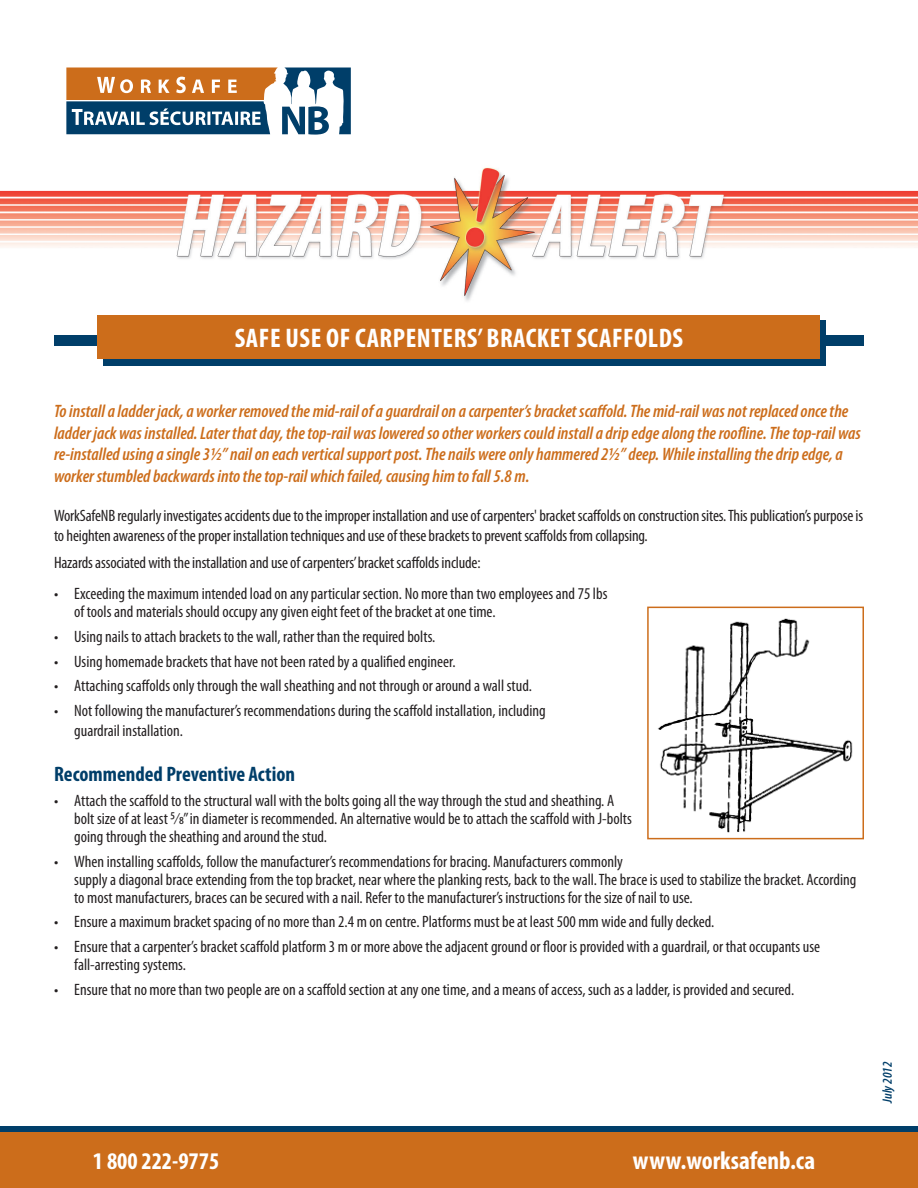
<style>
.page{position:relative;width:918px;height:1188px;background:#fff}
.page>*{position:absolute;margin:0;border:0;box-sizing:border-box;transform-origin:0 0}
.t1{font:700 condensed 27px "Myriad Pro";letter-spacing:.02em;color:#fff}
.t2{font:700 condensed 25.5px "Myriad Pro";color:#fff}
.t3{font:700 condensed 24px "Myriad Pro";color:#fff}
.t4{font:700 condensed 21px "Myriad Pro";color:#003e69}
.t5{font:italic 600 condensed 18px/21.6px "Myriad Pro";color:#cc6d1b}
.t6{font:condensed 16.5px/18px "Myriad Pro";color:#231f20}
.t7{font:italic 600 condensed 13.5px "Myriad Pro";color:#003e69}
.s1{font-size:18px}
</style>
<div class="page">
<div style="left:0;top:1126px;width:918px;height:20px;background:#003e69"></div>
<svg style="left:66px;top:68px;width:285px;height:67px"></svg>
<div style="left:0;top:1132px;width:918px;height:56px;background:#cc6d1b"></div>
<img style="left:0;top:167px;width:918px;height:134px">
<div style="left:54px;top:335px;width:810px;height:11px;background:#003e69"></div>
<div style="left:103px;top:321px;width:723px;height:45px;background:#003e69"></div>
<div style="left:98px;top:315px;width:722px;height:44px;background:#cc6d1b"></div>
<img style="left:657px;top:618px;width:196px;height:215px">
<div style="left:647px;top:607px;width:217px;height:232px;border:2px solid #cc6d1b"></div>
<h1 class="t1" style="left:235px;top:323px;width:449px">Safe Use of Carpenters’ Bracket Scaffolds</h1>
<p class="t5" style="left:54px;top:401px;width:809px">To install a ladder jack, a worker removed the mid-rail of a guardrail on a carpenter’s bracket scaffold. The mid-rail was not replaced once the ladder jack was installed. Later that day, the top-rail was lowered so other workers could install a drip edge along the roofline. The top-rail was re-installed using a single 3½” nail on each vertical support post. The nails were only hammered 2½” deep. While installing the drip edge, a worker stumbled backwards into the top-rail which failed, causing him to fall 5.8 m.</p>
<p class="t6" style="left:54px;top:506px;width:811px;line-height:19.8px">WorkSafeNB regularly investigates accidents due to the improper installation and use of carpenters' bracket scaffolds on construction sites. This publication’s purpose is to heighten awareness of the proper installation techniques and use of these brackets to prevent scaffolds from collapsing.</p>
<p class="t6" style="left:54px;top:554px;width:428px">Hazards associated with the installation and use of carpenters’ bracket scaffolds include:</p>
<p class="t6" style="left:74px;top:585px;width:535px;text-indent:-20px">• Exceeding the maximum intended load on any particular section. No more than two employees and 75 lbs of tools and materials should occupy any given eight feet of the bracket at one time.</p>
<p class="t6" style="left:54px;top:628px;width:383px">• Using nails to attach brackets to the wall, rather than the required bolts.</p>
<p class="t6" style="left:54px;top:653px;width:403px">• Using homemade brackets that have not been rated by a qualified engineer.</p>
<p class="t6" style="left:54px;top:677px;width:479px">• Attaching scaffolds only through the wall sheathing and not through or around a wall stud.</p>
<p class="t6" style="left:74px;top:701px;width:473px;line-height:19.8px;text-indent:-20px">• Not following the manufacturer’s recommendations during the scaffold installation, including guardrail installation.</p>
<p class="t4" style="left:54px;top:762px;width:243px">Recommended Preventive Action</p>
<p class="t6" style="left:74px;top:792px;width:559px;text-indent:-20px">• Attach the scaffold to the structural wall with the bolts going all the way through the stud and sheathing. A bolt size of at least <span class="s1">5</span>⁄<span class="s1">8</span>” in diameter is recommended. An alternative would be to attach the scaffold with J-bolts going through the sheathing and around the stud.</p>
<p class="t6" style="left:74px;top:852px;width:784px;text-indent:-20px">• When installing scaffolds, follow the manufacturer’s recommendations for bracing. Manufacturers commonly<br>supply a diagonal brace extending from the top bracket, near where the planking rests, back to the wall. The brace is used to stabilize the bracket. According to most manufacturers, braces can be secured with a nail. Refer to the manufacturer’s instructions for the size of nail to use.</p>
<p class="t6" style="left:54px;top:913px;width:662px">• Ensure a maximum bracket spacing of no more than 2.4 m on centre. Platforms must be at least 500 mm wide and fully decked.</p>
<p class="t6" style="left:74px;top:938px;width:747px;text-indent:-20px">• Ensure that a carpenter’s bracket scaffold platform 3 m or more above the adjacent ground or floor is provided with a guardrail, or that occupants use fall-arresting systems.</p>
<p class="t6" style="left:54px;top:981px;width:742px">• Ensure that no more than two people are on a scaffold section at any one time, and a means of access, such as a ladder, is provided and secured.</p>
<h3 class="t3" style="left:93px;top:1148px;width:128px">1 800 222-9775</h3>
<h2 class="t2" style="left:633px;top:1146px;width:184px">www.worksafenb.ca</h2>
<p class="t7" style="left:880px;top:1103px;width:43px;rotate:-90deg">July 2012</p>
</div>
